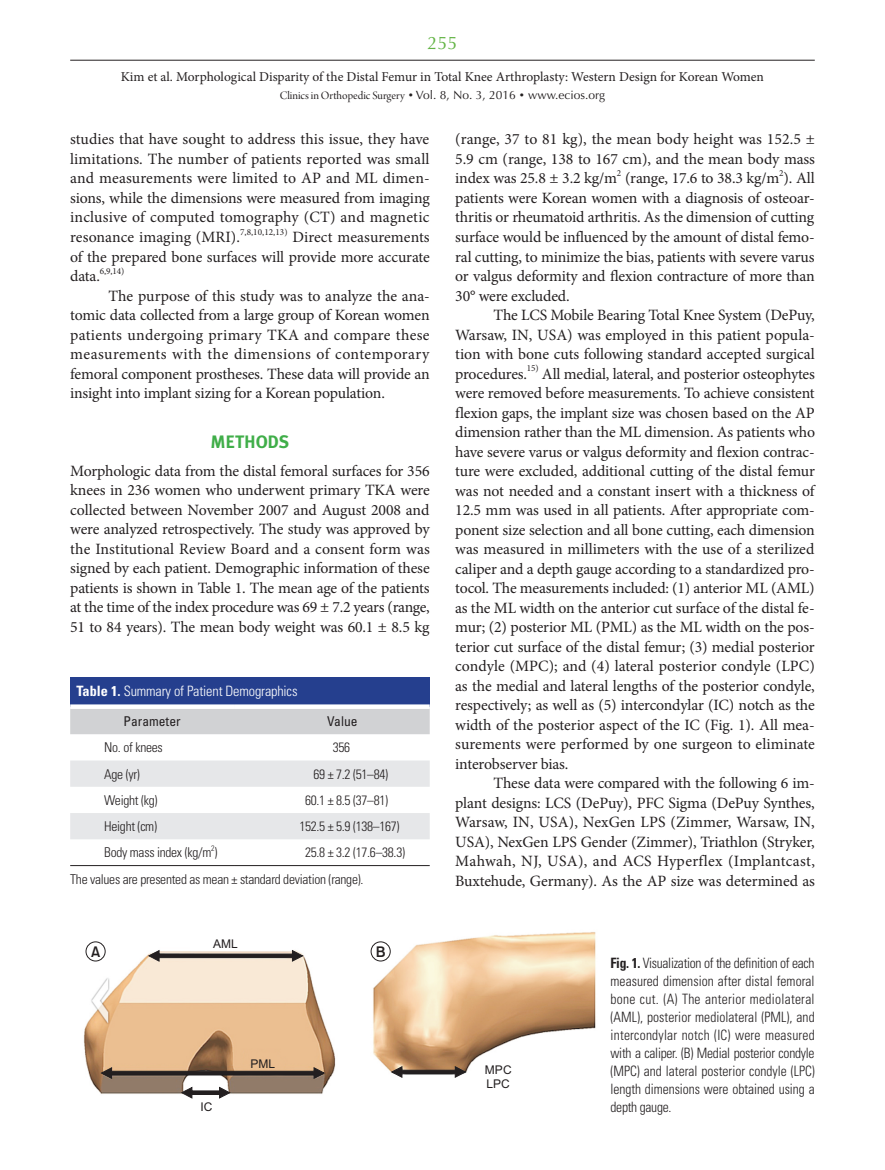
<style>
.page{position:relative;width:885px;height:1170px;background:#fff}
.page>*{position:absolute;margin:0;border:0;box-sizing:border-box;transform-origin:0 0}
.t1{font:700 18px "Meta Plus";letter-spacing:-.01em;color:#40ae49}
.t2{font:18px "Optima LT Std";color:#63b445}
.t3{font:15.75px/19.5px "Minion Pro";letter-spacing:-.01em;color:#231f20;text-align:justify}
.t4{font:15px "Gothic 725 BT Bold A";color:#231f20}
.t5{font:300 condensed 14.25px/18px "Univers";letter-spacing:-.005em;color:#231f20;text-align:justify;scale:.95 1}
.t6{font:300 condensed 14.25px "Univers";letter-spacing:-.01em;color:#fff}
.t7{font:300 condensed 13.5px/26.2px "Univers";letter-spacing:-.02em;color:#231f20}
.t8{font:13.5px "Minion Pro";color:#231f20}
.t9{font:condensed 13.5px "Univers";color:#231f20}
.t10{font:12px "Optima LT Std";color:#231f20}
.t11{font:12px/13.4px "Arial";color:#231f20}
.t12{font:9.15px "Minion Pro";letter-spacing:.005em;color:#231f20}
.t13{font:300 condensed 7.8px "Univers";color:#231f20}
.s1{font-family:"Arno Pro Display"}
.s2{font-size:9px}
.s3{font-weight:700}
</style>
<div class="page">
<hr style="left:70px;top:60px;width:744px;height:1px;background:#231f20">
<div style="left:70px;top:677px;width:359px;height:29px;background:#253f8e"></div>
<div style="left:70px;top:709px;width:359px;height:25px;background:#d1d2d4"></div>
<svg style="left:70px;top:760px;width:359px;height:79px"></svg>
<div style="left:70px;top:704px;width:164px;height:5px;background:#fff"></div>
<div style="left:234px;top:704px;width:195px;height:5px;background:#fff"></div>
<hr style="left:70px;top:865px;width:164px;height:1px;background:#231f20">
<hr style="left:234px;top:865px;width:195px;height:1px;background:#231f20">
<img style="left:84px;top:932px;width:512px;height:167px">
<svg style="left:148px;top:950px;width:155px;height:11px;background:#9a928a"></svg>
<svg style="left:101px;top:1067px;width:223px;height:11px;background:#7a6655"></svg>
<svg style="left:181px;top:1086px;width:49px;height:12px"></svg>
<svg style="left:391px;top:1066px;width:74px;height:11px"></svg>
<div style="left:86px;top:941px;width:19px;height:19px;background:#fff;border-radius:50%"></div>
<div style="left:86px;top:941px;width:19px;height:20px;border:1px solid #231f20;border-radius:50%"></div>
<div style="left:371px;top:941px;width:19px;height:19px;background:#fff;border-radius:50%"></div>
<div style="left:371px;top:941px;width:19px;height:20px;border:1px solid #231f20;border-radius:50%"></div>
<p class="t2" style="left:427px;top:32px;width:32px">255</p>
<p class="t8" style="left:121px;top:68px;width:644px">Kim et al. Morphological Disparity of the Distal Femur in Total Knee Arthroplasty: Western Design for Korean Women</p>
<p class="t10" style="left:280px;top:88px;width:327px"><span class="s1">Clinics in Orthopedic Surgery</span> <span class="s2">•</span> Vol. 8, No. 3, 2016 <span class="s2">•</span> www.ecios.org</p>
<p class="t3" style="left:70px;top:130px;width:361px">studies that have sought to address this issue, they have limitations. The number of patients reported was small and measurements were limited to AP and ML dimen&shy;sions, while the dimensions were measured from imaging inclusive of computed tomography (CT) and magnetic resonance imaging (MRI).</p>
<p class="t3" style="left:455px;top:130px;width:361px">(range, 37 to 81 kg), the mean body height was 152.5 ± 5.9 cm (range, 138 to 167 cm), and the mean body mass index was 25.8 ± 3.2 kg/m</p>
<p class="t12" style="left:779px;top:167px;width:6px">2</p>
<p class="t3" style="left:455px;top:188px;width:361px">patients were Korean women with a diagnosis of osteoar&shy;thritis or rheumatoid arthritis. As the dimension of cutting surface would be influenced by the amount of distal femo&shy;ral cutting, to minimize the bias, patients with severe varus or valgus deformity and flexion contracture of more than 30° were excluded.</p>
<p class="t3" style="left:455px;top:305px;width:361px;text-indent:38px">The LCS Mobile Bearing Total Knee System (DePuy, Warsaw, IN, USA) was employed in this patient popula&shy;tion with bone cuts following standard accepted surgical procedures.</p>
<p class="t12" style="left:617px;top:167px;width:6px">2</p>
<p class="t3" style="left:625px;top:169px;width:191px">(range, 17.6 to 38.3 kg/m ). All</p>
<p class="t12" style="left:240px;top:225px;width:49px">7,8,10,12,13)</p>
<p class="t3" style="left:70px;top:227px;width:361px;text-indent:222px">Direct measurements of the prepared bone surfaces will provide more accurate data.</p>
<p class="t12" style="left:100px;top:264px;width:26px">6,9,14)</p>
<p class="t3" style="left:70px;top:286px;width:361px;text-indent:38px">The purpose of this study was to analyze the ana&shy;tomic data collected from a large group of Korean women patients undergoing primary TKA and compare these measurements with the dimensions of contemporary femoral component prostheses. These data will provide an insight into implant sizing for a Korean population.</p>
<p class="t1" style="left:210px;top:431px;width:80px">METHODS</p>
<p class="t3" style="left:70px;top:461px;width:361px">Morphologic data from the distal femoral surfaces for 356 knees in 236 women who underwent primary TKA were collected between November 2007 and August 2008 and were analyzed retrospectively. The study was approved by the Institutional Review Board and a consent form was signed by each patient. Demographic information of these patients is shown in Table 1. The mean age of the patients at the time of the index procedure was 69 ± 7.2 years (range, 51 to 84 years). The mean body weight was 60.1 ± 8.5 kg</p>
<p class="t12" style="left:527px;top:362px;width:13px">15)</p>
<p class="t3" style="left:455px;top:364px;width:361px;text-indent:87px">All medial, lateral, and posterior osteophytes were removed before measurements. To achieve consistent flexion gaps, the implant size was chosen based on the AP dimension rather than the ML dimension. As patients who have severe varus or valgus deformity and flexion contrac&shy;ture were excluded, additional cutting of the distal femur was not needed and a constant insert with a thickness of 12.5 mm was used in all patients. After appropriate com&shy;ponent size selection and all bone cutting, each dimension was measured in millimeters with the use of a sterilized caliper and a depth gauge according to a standardized pro&shy;tocol. The measurements included: (1) anterior ML (AML) as the ML width on the anterior cut surface of the distal fe&shy;mur; (2) posterior ML (PML) as the ML width on the pos&shy;terior cut surface of the distal femur; (3) medial posterior condyle (MPC); and (4) lateral posterior condyle (LPC) as the medial and lateral lengths of the posterior condyle, respectively; as well as (5) intercondylar (IC) notch as the width of the posterior aspect of the IC (Fig. 1). All mea&shy;surements were performed by one surgeon to eliminate interobserver bias.</p>
<p class="t3" style="left:455px;top:773px;width:361px;text-indent:38px">These data were compared with the following 6 im&shy;plant designs: LCS (DePuy), PFC Sigma (DePuy Synthes, Warsaw, IN, USA), NexGen LPS (Zimmer, Warsaw, IN, USA), NexGen LPS Gender (Zimmer), Triathlon (Stryker, Mahwah, NJ, USA), and ACS Hyperflex (Implantcast, Buxtehude, Germany). As the AP size was determined as</p>
<p class="t6" style="left:77px;top:682px;width:222px"><span class="s3">Table 1.</span> Summary of Patient Demographics</p>
<p class="t9" style="left:124px;top:712px;width:58px">Parameter</p>
<p class="t9" style="left:327px;top:712px;width:32px">Value</p>
<p class="t7" style="left:104px;top:734px;width:60px">No. of knees</p>
<p class="t7" style="left:332px;top:734px;width:19px">356</p>
<p class="t7" style="left:104px;top:760px;width:37px">Age (yr)</p>
<p class="t7" style="left:313px;top:760px;width:76px">69 ± 7.2 (51–84)</p>
<p class="t7" style="left:104px;top:786px;width:55px">Weight (kg)</p>
<p class="t7" style="left:305px;top:786px;width:85px">60.1 ± 8.5 (37–81)</p>
<p class="t7" style="left:104px;top:813px;width:54px">Height (cm)</p>
<p class="t7" style="left:299px;top:813px;width:102px">152.5 ± 5.9 (138–167)</p>
<p class="t7" style="left:104px;top:839px;width:115px">Body mass index (kg/m )</p>
<p class="t13" style="left:211px;top:843px;width:5px">2</p>
<p class="t7" style="left:70px;top:839px;width:336px;text-indent:235px">25.8 ± 3.2 (17.6–38.3)<br>The values are presented as mean ± standard deviation (range).</p>
<p class="t11" style="left:213px;top:937px;width:26px">AML</p>
<p class="t4" style="left:91px;top:942px;width:11px">A</p>
<p class="t4" style="left:376px;top:942px;width:11px">B</p>
<p class="t11" style="left:200px;top:1100px;width:13px">IC</p>
<p class="t11" style="left:250px;top:1057px;width:26px">PML</p>
<p class="t11" style="left:485px;top:1063px;width:28px">MPC<br>LPC</p>
<p class="t5" style="left:610px;top:954px;width:216px"><span class="s3">Fig. 1.</span> Visualization of the definition of each measured dimension after distal femoral bone cut. (A) The anterior mediolateral (AML), posterior mediolateral (PML), and intercondylar notch (IC) were measured with a caliper. (B) Medial posterior condyle (MPC) and lateral posterior condyle (LPC) length dimensions were obtained using a depth gauge.</p>
</div>
